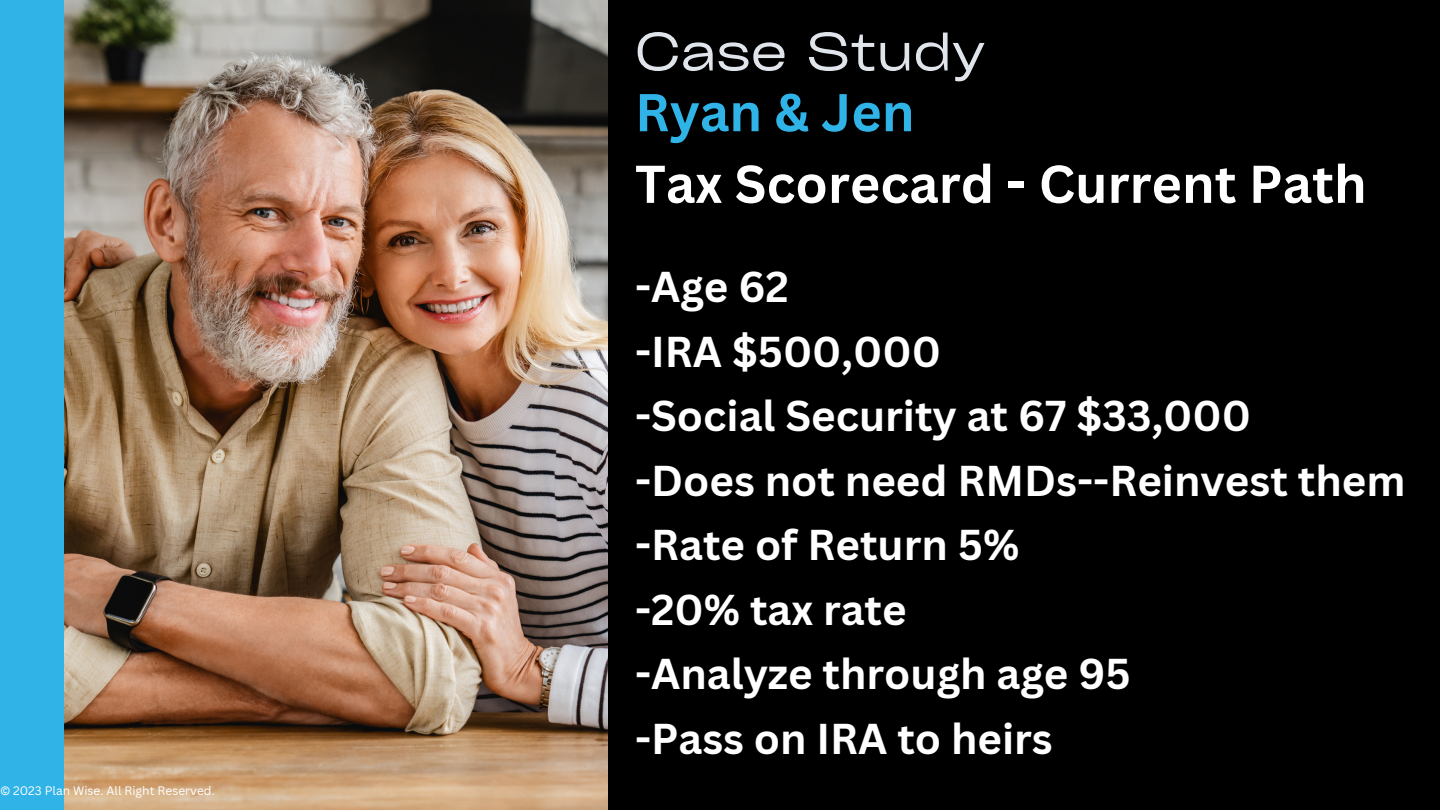
<style>
.page{position:relative;width:1440px;height:810px;background:#000}
.page>*{position:absolute;margin:0;border:0;box-sizing:border-box;transform-origin:0 0}
.t1{font:700 52px "Canva Sans";color:#fff}
.t2{font:expanded 52px/60.8px "Cy Grotesk";color:#dfe5ea}
.t3{font:700 42px/64.5px "Canva Sans";color:#fff}
.t4{font:12px "Canva Sans";color:#fff}
.s1{font-family:"Canva Sans";font-weight:700;font-stretch:normal;color:#30b3e7}
</style>
<div class="page">
<div style="left:0;top:0;width:243px;height:810px;background:#30b3e7"></div>
<img style="left:65px;top:0;width:543px;height:810px">
<h3 class="t4" style="left:0;top:782px;width:216px">© 2023 Plan Wise. All Right Reserved.</h3>
<p class="t2" style="left:635px;top:19px;width:352px">Case Study<br><span class="s1">Ryan &amp; Jen</span></p>
<h2 class="t1" style="left:635px;top:147px;width:733px">Tax Scorecard - Current Path</h2>
<h1 class="t3" style="left:635px;top:254px;width:772px">-Age 62<br>-IRA $500,000<br>-Social Security at 67 $33,000<br>-Does not need RMDs--Reinvest them -Rate of Return 5%<br>-20% tax rate<br>-Analyze through age 95<br>-Pass on IRA to heirs</h1>
</div>
